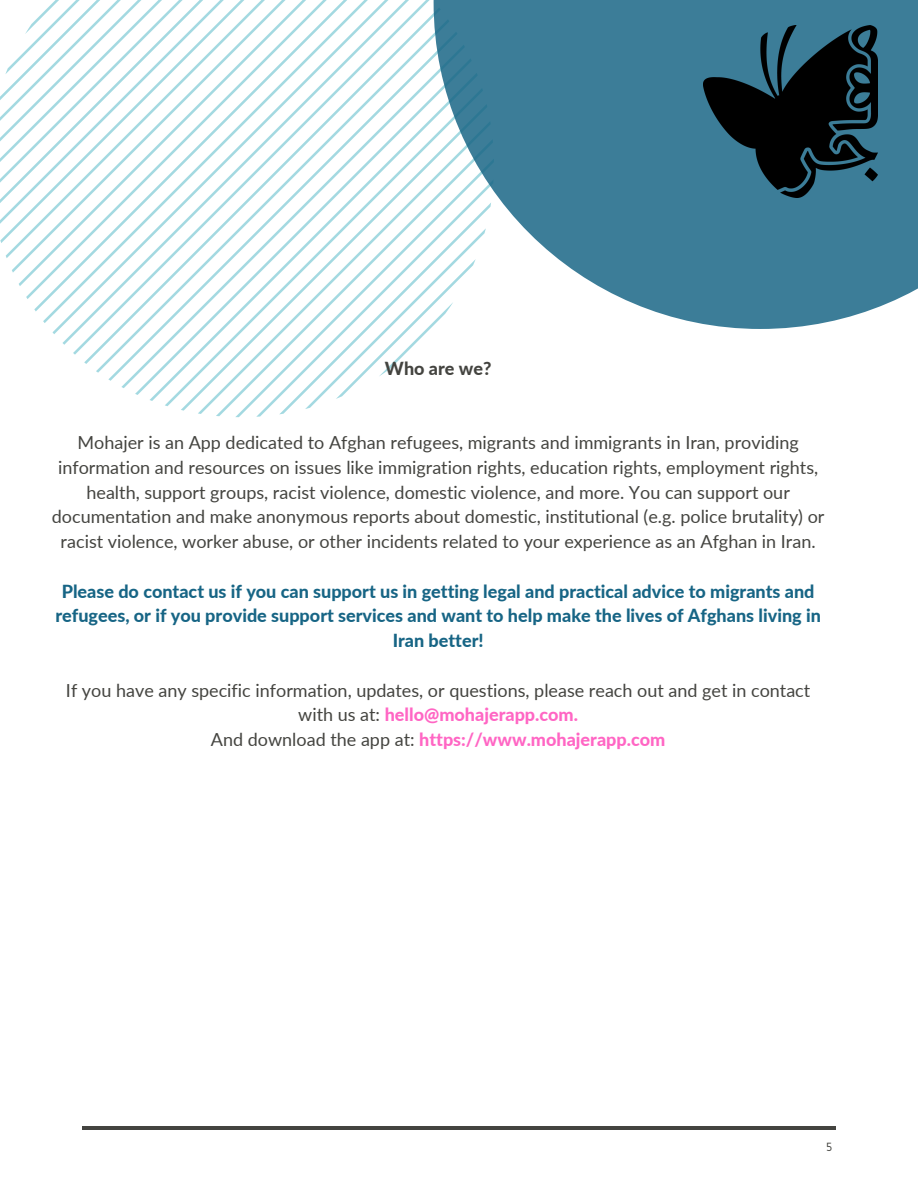
<style>
.page{position:relative;width:918px;height:1188px;background:#fff}
.page>*{position:absolute;margin:0;border:0;box-sizing:border-box;transform-origin:0 0}
.t1{font:18px/24.8px "Lato";color:#444440;text-align:center}
.t2{font:800 18px/24.8px "Lato";color:#176585;text-align:center}
.t3{font:800 18px "Lato";color:#444440}
.t4{font:12.45px "Gidole";color:#444440}
.s1{font-weight:800;color:#ff66c4}
</style>
<div class="page">
<svg style="left:19px;top:33px;width:7px;height:253px"></svg>
<svg style="left:26px;top:21px;width:8px;height:278px"></svg>
<svg style="left:34px;top:12px;width:9px;height:299px"></svg>
<svg style="left:43px;top:2px;width:10px;height:321px"></svg>
<svg style="left:53px;top:0;width:9px;height:334px"></svg>
<svg style="left:62px;top:3px;width:11px;height:342px"></svg>
<svg style="left:73px;top:0;width:357px;height:355px"></svg>
<svg style="left:84px;top:7px;width:350px;height:357px"></svg>
<svg style="left:96px;top:19px;width:338px;height:354px"></svg>
<svg style="left:108px;top:32px;width:326px;height:349px"></svg>
<svg style="left:121px;top:45px;width:313px;height:343px"></svg>
<svg style="left:135px;top:58px;width:299px;height:337px"></svg>
<svg style="left:150px;top:73px;width:284px;height:328px"></svg>
<svg style="left:165px;top:88px;width:269px;height:318px"></svg>
<svg style="left:181px;top:104px;width:253px;height:307px"></svg>
<svg style="left:198px;top:121px;width:236px;height:293px"></svg>
<svg style="left:216px;top:139px;width:218px;height:277px"></svg>
<svg style="left:235px;top:159px;width:199px;height:258px"></svg>
<svg style="left:256px;top:180px;width:178px;height:237px"></svg>
<svg style="left:279px;top:202px;width:155px;height:212px"></svg>
<svg style="left:305px;top:228px;width:129px;height:181px"></svg>
<hr style="left:82px;top:1126px;width:754px;height:3px;background:#444440">
<svg style="left:434px;top:0;width:484px;height:329px;fill:#3c7d98"></svg>
<img style="left:703px;top:26px;width:175px;height:172px">
<p class="t3" style="left:385px;top:357px;width:108px">Who are we?</p>
<p class="t1" style="left:52px;top:430px;width:774px">Mohajer is an App dedicated to Afghan refugees, migrants and immigrants in Iran, providing information and resources on issues like immigration rights, education rights, employment rights, health, support groups, racist violence, domestic violence, and more. You can support our documentation and make anonymous reports about domestic, institutional (e.g. police brutality) or racist violence, worker abuse, or other incidents related to your experience as an Afghan in Iran.</p>
<p class="t2" style="left:55px;top:578px;width:767px">Please do contact us if you can support us in getting legal and practical advice to migrants and refugees, or if you provide support services and want to help make the lives of Afghans living in<br>Iran better!</p>
<p class="t1" style="left:66px;top:677px;width:746px">If you have any specific information, updates, or questions, please reach out and get in contact with us at: <span class="s1">hello@mohajerapp.com.<br></span>And download the app at: <span class="s1">https://www.mohajerapp.com</span></p>
<p class="t4" style="left:826px;top:1140px;width:8px">5</p>
</div>
